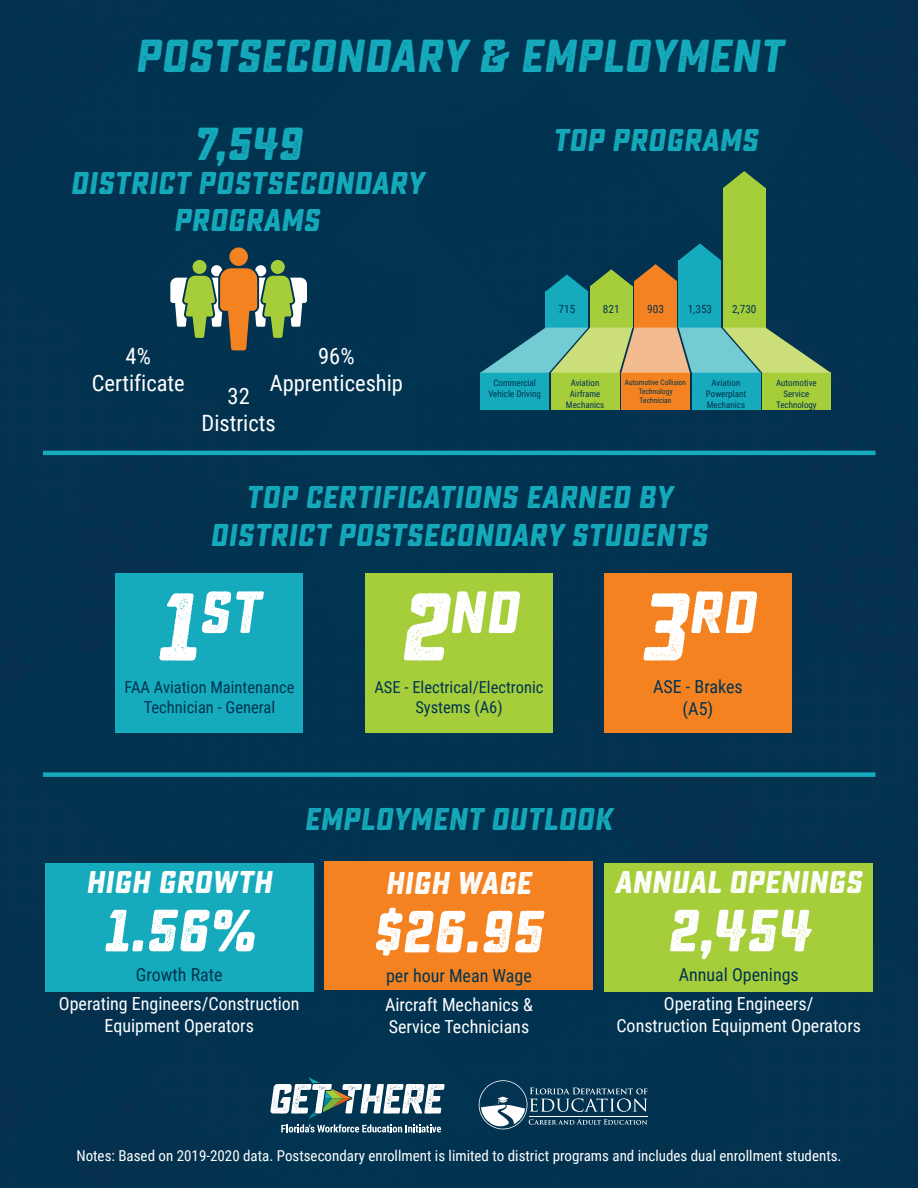
<style>
.page{position:relative;width:918px;height:1188px;background:#fff}
.page>*{position:absolute;margin:0;border:0;box-sizing:border-box;transform-origin:0 0}
.t1{font:59.4px "Sucrose Slant Bold One";color:#fff}
.t2{font:46.2px "Sucrose Slant Bold One";color:#15abbc}
.t3{font:31.5px/37.8px "Sucrose Slant Bold One";color:#15abbc;text-align:center}
.t4{font:31.5px "Sucrose Slant Bold One";color:#fff}
.t5{font:22.5px/27px "Roboto Condensed";color:#fff;text-align:center}
.t6{font:18px/29.4px "Roboto Condensed";color:#fff;text-align:center}
.t7{font:18px/21.6px "Roboto Condensed";color:#013451;text-align:center}
.t8{font:16.5px/19.8px "Roboto Condensed";color:#013451;text-align:center}
.t9{font:15px "Roboto Condensed";color:#fff}
.t10{font:11.25px "Roboto Condensed";color:#013451}
.t11{font:9px/10.8px "Roboto Condensed";color:#013451;text-align:center}
.t12{font:7.5px/9px "Roboto Condensed";color:#013451;text-align:center}
.s1{font-size:95.7px}
.s2{color:#013451}
</style>
<div class="page">
<div style="left:0;top:0;width:917px;height:1188px;background:#023350"></div>
<div style="left:480px;top:373px;width:69px;height:37px;background:#15abbc"></div>
<div style="left:551px;top:373px;width:68px;height:37px;background:#a6ce3b"></div>
<div style="left:621px;top:373px;width:69px;height:37px;background:#f58220"></div>
<div style="left:692px;top:373px;width:68px;height:37px;background:#15abbc"></div>
<div style="left:116px;top:573px;width:187px;height:160px;background:#15abbc"></div>
<div style="left:366px;top:573px;width:187px;height:160px;background:#a6ce3b"></div>
<div style="left:604px;top:573px;width:187px;height:160px;background:#f58220"></div>
<svg style="left:479px;top:1080px;width:169px;height:49px"></svg>
<svg style="left:270px;top:1077px;width:175px;height:55px"></svg>
<hr style="left:43px;top:451px;width:833px;height:4px;background:#15abbc">
<div style="left:43px;top:772px;width:833px;height:5px;background:#15abbc"></div>
<div style="left:229px;top:247px;width:19px;height:19px;background:#f58220;border-radius:50%"></div>
<div style="left:271px;top:260px;width:14px;height:14px;background:#a6ce3b;border-radius:50%"></div>
<div style="left:193px;top:260px;width:14px;height:14px;background:#a6ce3b;border-radius:50%"></div>
<svg style="left:170px;top:265px;width:137px;height:85px"></svg>
<div style="left:723px;top:188px;width:43px;height:140px;background:#a6ce3b"></div>
<div style="left:679px;top:260px;width:42px;height:68px;background:#15abbc"></div>
<div style="left:634px;top:281px;width:43px;height:47px;background:#f58220"></div>
<div style="left:590px;top:286px;width:43px;height:42px;background:#a6ce3b"></div>
<div style="left:546px;top:291px;width:42px;height:37px;background:#15abbc"></div>
<div style="left:762px;top:373px;width:69px;height:37px;background:#a6ce3b"></div>
<svg style="left:480px;top:328px;width:351px;height:45px"></svg>
<svg style="left:546px;top:243px;width:175px;height:48px"></svg>
<svg style="left:723px;top:171px;width:43px;height:17px"></svg>
<div style="left:325px;top:861px;width:268px;height:129px;background:#f58220"></div>
<div style="left:605px;top:863px;width:268px;height:128px;background:#a6ce3b"></div>
<div style="left:45px;top:863px;width:268px;height:128px;background:#15abbc"></div>
<p class="t2" style="left:135px;top:29px;width:650px">POSTSECONDARY &amp; EMPLOYMENT</p>
<p class="t2" style="left:193px;top:117px;width:110px">7,549</p>
<p class="t3" style="left:70px;top:164px;width:355px">DISTRICT POSTSECONDARY<br>PROGRAMS</p>
<p class="t3" style="left:552px;top:122px;width:207px">TOP PROGRAMS</p>
<p class="t10" style="left:559px;top:301px;width:18px">715</p>
<p class="t10" style="left:603px;top:301px;width:18px">821</p>
<p class="t10" style="left:647px;top:301px;width:18px">903</p>
<p class="t10" style="left:688px;top:301px;width:26px">1,353</p>
<p class="t10" style="left:732px;top:301px;width:26px">2,730</p>
<p class="t5" style="left:92px;top:341px;width:95px">4%<br>Certificate</p>
<p class="t5" style="left:270px;top:341px;width:135px">96%<br>Apprenticeship</p>
<p class="t11" style="left:488px;top:377px;width:54px">Commercial<br>Vehicle Driving</p>
<p class="t11" style="left:566px;top:377px;width:40px">Aviation<br>Airframe<br>Mechanics</p>
<p class="t12" style="left:625px;top:378px;width:63px">Automotive Collision<br>Technology<br>Technician</p>
<p class="t11" style="left:706px;top:377px;width:42px">Aviation<br>Powerplant<br>Mechanics</p>
<p class="t5" style="left:202px;top:382px;width:76px">32<br>Districts</p>
<p class="t11" style="left:776px;top:377px;width:42px">Automotive<br>Service<br>Technology</p>
<p class="t3" style="left:210px;top:479px;width:499px">TOP CERTIFICATIONS EARNED BY<br>DISTRICT POSTSECONDARY STUDENTS</p>
<p class="t1" style="left:155px;top:577px;width:106px"><span class="s1">1</span>ST</p>
<p class="t8" style="left:125px;top:677px;width:171px">FAA Aviation Maintenance<br>Technician - General</p>
<p class="t1" style="left:398px;top:577px;width:122px"><span class="s1">2</span>ND</p>
<p class="t8" style="left:374px;top:677px;width:171px">ASE - Electrical/Electronic<br>Systems (A6)</p>
<p class="t1" style="left:639px;top:577px;width:118px"><span class="s1">3</span>RD</p>
<p class="t7" style="left:653px;top:676px;width:91px">ASE - Brakes (A5)</p>
<p class="t3" style="left:304px;top:801px;width:310px">EMPLOYMENT OUTLOOK</p>
<p class="t4" style="left:86px;top:863px;width:188px">HIGH GROWTH</p>
<p class="t1" style="left:103px;top:896px;width:154px">1.56%</p>
<p class="t6" style="left:59px;top:959px;width:242px"><span class="s2">Growth Rate<br></span>Operating Engineers/Construction</p>
<p class="t6" style="left:105px;top:1010px;width:151px">Equipment Operators</p>
<p class="t4" style="left:385px;top:864px;width:148px">HIGH WAGE</p>
<p class="t1" style="left:372px;top:897px;width:172px">$26.95</p>
<p class="t6" style="left:385px;top:960px;width:149px;text-align:left"><span class="s2">per hour Mean Wage<br></span>Aircraft Mechanics &amp;</p>
<p class="t6" style="left:389px;top:1011px;width:142px">Service Technicians</p>
<p class="t4" style="left:615px;top:863px;width:249px">ANNUAL OPENINGS</p>
<p class="t1" style="left:666px;top:896px;width:145px">2,454</p>
<p class="t6" style="left:664px;top:959px;width:151px"><span class="s2">Annual Openings<br></span>Operating Engineers/</p>
<p class="t6" style="left:616px;top:1010px;width:246px">Construction Equipment Operators</p>
<p class="t9" style="left:76px;top:1146px;width:767px">Notes: Based on 2019-2020 data. Postsecondary enrollment is limited to district programs and includes dual enrollment students.</p>
</div>
